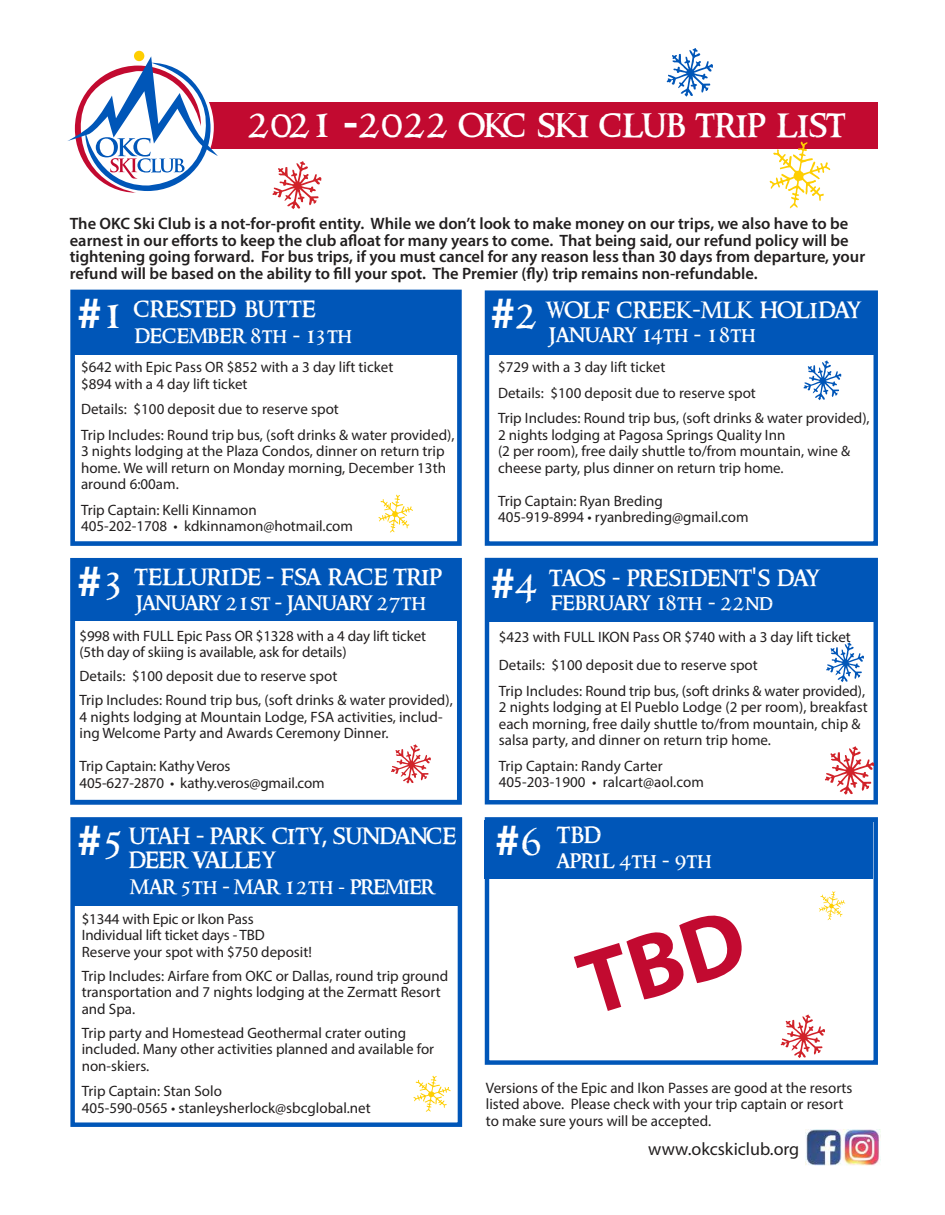
<style>
.page{position:relative;width:945px;height:1215px;background:#fff}
.page>*{position:absolute;margin:0;border:0;box-sizing:border-box;transform-origin:0 0}
.t1{font:500 39px "Ringbearer";letter-spacing:-.04em;color:#fff}
.t2{font:500 27px "Ringbearer";letter-spacing:-.025em;color:#fff}
.t3{font:500 27px/24px "Ringbearer";letter-spacing:-.05em;color:#fff}
.t4{font:500 27px "Ringbearer";letter-spacing:-.005em;color:#fff}
.t5{font:500 27px "Ringbearer";color:#fff}
.t6{font:500 24px "Ringbearer";letter-spacing:-.04em;color:#fff}
.t7{font:18px "Myriad Pro";color:#221f1f}
.t8{font:600 16.5px/16.5px "Myriad Pro";color:#221f1f}
.t9{font:15.15px/16.5px "Myriad Pro";color:#221f1f}
.t10{font:15px/16.5px "Myriad Pro";color:#221f1f}
.s1{font-size:45px}
.s2{font-family:"Myriad Pro";font-weight:700;font-size:45px}
.s3{font-size:21px}
.s4{font-family:"Myriad Pro";font-weight:400}
.s5{font-family:"Myriad Pro";font-weight:400;font-size:21px}
</style>
<div class="page">
<div style="left:204px;top:102px;width:674px;height:47px;background:#c20a30"></div>
<div style="left:134px;top:51px;width:10px;height:10px;background:#fece01;border-radius:50%"></div>
<svg style="left:67px;top:56px;width:151px;height:137px"></svg>
<div style="left:75px;top:292px;width:384px;height:63px;background:#0056b8"></div>
<div style="left:75px;top:558px;width:383px;height:62px;background:#0056b8"></div>
<div style="left:485px;top:292px;width:392px;height:63px;background:#0056b8"></div>
<div style="left:70px;top:290px;width:392px;height:256px;border:5px solid #0056b8"></div>
<div style="left:71px;top:820px;width:387px;height:86px;background:#0056b8"></div>
<div style="left:485px;top:820px;width:388px;height:59px;background:#0056b8"></div>
<div style="left:485px;top:817px;width:393px;height:248px;border:4px solid #0056b8"></div>
<div style="left:485px;top:558px;width:393px;height:247px;border:4px solid #0056b8"></div>
<div style="left:485px;top:290px;width:393px;height:256px;border:4px solid #0056b8"></div>
<div style="left:70px;top:817px;width:392px;height:310px;border:4px solid #0056b8"></div>
<div style="left:70px;top:558px;width:392px;height:247px;border:5px solid #0056b8"></div>
<div style="left:485px;top:559px;width:392px;height:63px;background:#0056b8"></div>
<svg style="left:273px;top:161px;width:48px;height:48px"></svg>
<svg style="left:667px;top:48px;width:46px;height:49px"></svg>
<svg style="left:770px;top:142px;width:60px;height:66px"></svg>
<svg style="left:819px;top:891px;width:26px;height:29px"></svg>
<svg style="left:804px;top:360px;width:37px;height:40px"></svg>
<svg style="left:826px;top:642px;width:38px;height:40px"></svg>
<svg style="left:825px;top:746px;width:49px;height:49px"></svg>
<svg style="left:391px;top:744px;width:40px;height:40px"></svg>
<svg style="left:379px;top:495px;width:34px;height:38px"></svg>
<svg style="left:414px;top:1076px;width:37px;height:36px"></svg>
<svg style="left:781px;top:1015px;width:44px;height:43px"></svg>
<img style="left:806px;top:1130px;width:75px;height:36px">
<h1 class="t1" style="left:248px;top:103px;width:599px"><span class="s1">2021</span> <span class="s2">-</span><span class="s1">2022</span> OKC SKI CLUB TRIP LIST</h1>
<p class="t8" style="left:70px;top:217px;width:797px">The OKC Ski Club is a not-for-profit entity. While we don’t look to make money on our trips, we also have to be earnest in our efforts to keep the club afloat for many years to come. That being said, our refund policy will be tightening going forward. For bus trips, if you must cancel for any reason less than 30 days from departure, your refund will be based on the ability to fill your spot. The Premier (fly) trip remains non-refundable.</p>
<h2 class="t5" style="left:77px;top:293px;width:239px"><span class="s2">#</span><span class="s1">1</span> CRESTED BUTTE</h2>
<h3 class="t6" style="left:134px;top:322px;width:220px">DECEMBER 8<span class="s3">TH</span> <span class="s4">-</span> 13<span class="s3">TH</span></h3>
<p class="t10" style="left:81px;top:360px;width:314px">$642 with Epic Pass OR $852 with a 3 day lift ticket $894 with a 4 day lift ticket</p>
<p class="t10" style="left:81px;top:398px;width:375px;line-height:25.5px">Details: $100 deposit due to reserve spot<br>Trip Includes: Round trip bus, (soft drinks &amp; water provided),</p>
<p class="t10" style="left:81px;top:444px;width:366px;text-align:justify">3 nights lodging at the Plaza Condos, dinner on return trip home. We will return on Monday morning, December 13th around 6:00am.</p>
<p class="t10" style="left:81px;top:503px;width:274px">Trip Captain: Kelli Kinnamon<br>405-202-1708 • kdkinnamon@hotmail.com</p>
<h2 class="t4" style="left:77px;top:561px;width:367px"><span class="s2">#</span><span class="s1">3</span> TELLURIDE <span class="s4">-</span> FSA RACE TRIP</h2>
<h3 class="t6" style="left:136px;top:589px;width:292px">JANUARY 21<span class="s3">ST</span> <span class="s4">-</span> JANUARY 27<span class="s3">TH</span></h3>
<p class="t10" style="left:80px;top:629px;width:348px">$998 with FULL Epic Pass OR $1328 with a 4 day lift ticket (5th day of skiing is available, ask for details)</p>
<p class="t10" style="left:80px;top:666px;width:375px;line-height:24px">Details: $100 deposit due to reserve spot<br>Trip Includes: Round trip bus, (soft drinks &amp; water provided),</p>
<p class="t10" style="left:80px;top:710px;width:365px">4 nights lodging at Mountain Lodge, FSA activities, includ&shy;ing Welcome Party and Awards Ceremony Dinner.</p>
<p class="t10" style="left:80px;top:759px;width:247px">Trip Captain: Kathy Veros<br>405-627-2870 • kathy.veros@gmail.com</p>
<h2 class="t3" style="left:128px;top:823px;width:329px;text-indent:-51px"><span class="s2">#</span><span class="s1">5</span> UTAH <span class="s4">-</span> PARK CITY<span class="s4">,</span> SUNDANCE<br>DEER VALLEY</h2>
<h3 class="t6" style="left:130px;top:873px;width:306px">MAR 5<span class="s3">TH</span> <span class="s4">-</span> MAR 12<span class="s3">TH</span> <span class="s5">-</span> PREMIER</h3>
<p class="t10" style="left:82px;top:912px;width:232px">$1344 with Epic or Ikon Pass<br>Individual lift ticket days - TBD<br>Reserve your spot with $750 deposit!</p>
<p class="t10" style="left:82px;top:969px;width:368px">Trip Includes: Airfare from OKC or Dallas, round trip ground transportation and 7 nights lodging at the Zermatt Resort and Spa.</p>
<p class="t10" style="left:82px;top:1026px;width:354px">Trip party and Homestead Geothermal crater outing included. Many other activities planned and available for non-skiers.</p>
<p class="t10" style="left:82px;top:1084px;width:290px">Trip Captain: Stan Solo<br>405-590-0565 • stanleysherlock@sbcglobal.net</p>
<h2 class="t2" style="left:490px;top:294px;width:371px"><span class="s2">#</span><span class="s1">2</span> WOLF CREEK<span class="s4">-</span>MLK HOLIDAY</h2>
<h3 class="t6" style="left:549px;top:321px;width:209px">JANUARY 14<span class="s3">TH</span> <span class="s4">-</span> 18<span class="s3">TH</span></h3>
<p class="t10" style="left:498px;top:356px;width:373px;line-height:25.5px">$729 with a 3 day lift ticket<br>Details: $100 deposit due to reserve spot<br>Trip Includes: Round trip bus, (soft drinks &amp; water provided),</p>
<p class="t10" style="left:498px;top:428px;width:354px">2 nights lodging at Pagosa Springs Quality Inn<br>(2 per room), free daily shuttle to/from mountain, wine &amp; cheese party, plus dinner on return trip home.</p>
<p class="t10" style="left:498px;top:494px;width:252px">Trip Captain: Ryan Breding<br>405-919-8994 • ryanbreding@gmail.com</p>
<h2 class="t2" style="left:490px;top:563px;width:330px"><span class="s2">#</span><span class="s1">4</span> TAOS <span class="s4">-</span> PRESIDENT<span class="s4">'</span>S DAY</h2>
<h3 class="t6" style="left:550px;top:589px;width:225px">FEBRUARY 18<span class="s3">TH</span> <span class="s4">-</span> 22<span class="s3">ND</span></h3>
<p class="t10" style="left:499px;top:624px;width:354px;line-height:28.5px">$423 with FULL IKON Pass OR $740 with a 3 day lift ticket<br>Details: $100 deposit due to reserve spot</p>
<p class="t10" style="left:499px;top:684px;width:371px">Trip Includes: Round trip bus, (soft drinks &amp; water provided), 2 nights lodging at El Pueblo Lodge (2 per room), breakfast each morning, free daily shuttle to/from mountain, chip &amp; salsa party, and dinner on return trip home.</p>
<p class="t10" style="left:499px;top:759px;width:207px">Trip Captain: Randy Carter<br>405-203-1900 • ralcart@aol.com</p>
<h2 class="t2" style="left:495px;top:819px;width:109px"><span class="s2">#</span><span class="s1">6</span> TBD</h2>
<h3 class="t6" style="left:556px;top:846px;width:157px">APRIL 4<span class="s3">TH</span> <span class="s4">-</span> 9<span class="s3">TH</span></h3>
<p class="t9" style="left:486px;top:1081px;width:368px">Versions of the Epic and Ikon Passes are good at the resorts listed above. Please check with your trip captain or resort to make sure yours will be accepted.</p>
<p class="t7" style="left:648px;top:1142px;width:153px">www.okcskiclub.org</p>
</div>
